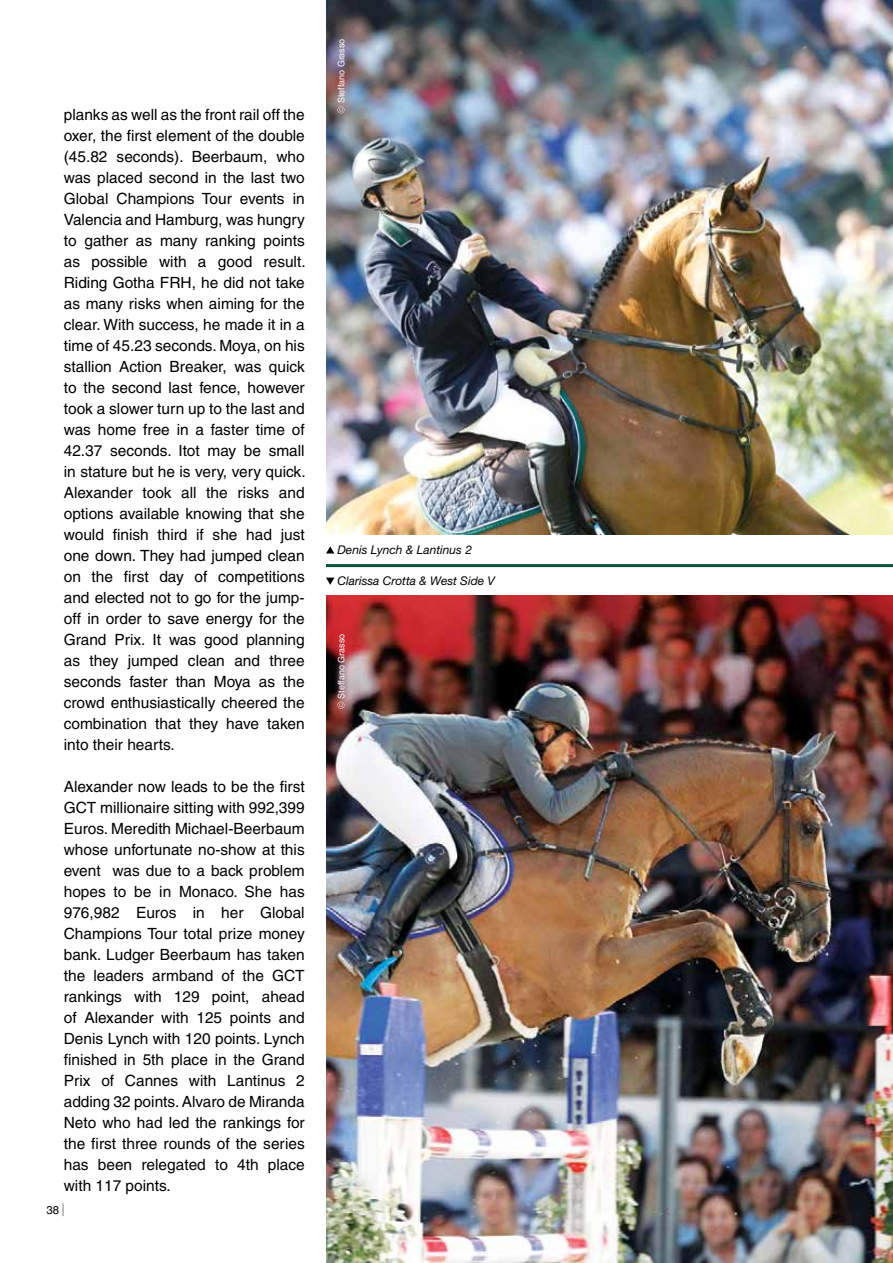
<style>
.page{position:relative;width:893px;height:1263px;background:#fff}
.page>*{position:absolute;margin:0;border:0;box-sizing:border-box;transform-origin:0 0}
.t1{font:15.45px/21px "Helvetica";color:#000;text-align:justify}
.t2{font:italic 12px "Helvetica Neue";color:#000}
.t3{font:11.4px "Helvetica";color:#000}
.t4{font:9px "Helvetica";color:#fff}
</style>
<div class="page">
<img style="left:326px;top:595px;width:567px;height:668px">
<img style="left:326px;top:0;width:567px;height:535px">
<hr style="left:326px;top:564px;width:567px;height:3px;background:#005335">
<svg style="left:326px;top:546px;width:8px;height:7px"></svg>
<svg style="left:326px;top:578px;width:8px;height:7px"></svg>
<svg style="left:62px;top:1203px;width:2px;height:13px"></svg>
<svg style="left:337px;top:106px;width:7px;height:7px"></svg>
<svg style="left:337px;top:702px;width:7px;height:7px"></svg>
<p class="t1" style="left:64px;top:104px;width:243px">planks as well as the front rail off the oxer, the first element of the double (45.82 seconds). Beerbaum, who was placed second in the last two Global Champions Tour events in Valencia and Hamburg, was hungry to gather as many ranking points as possible with a good result.<br>Riding Gotha FRH, he did not take as many risks when aiming for the clear. With success, he made it in a time of 45.23 seconds. Moya, on his stallion Action Breaker, was quick to the second last fence, however took a slower turn up to the last and was home free in a faster time of 42.37 seconds. Itot may be small in stature but he is very, very quick.<br>Alexander took all the risks and options available knowing that she would finish third if she had just one down. They had jumped clean on the first day of competitions and elected not to go for the jump&shy;off in order to save energy for the Grand Prix. It was good planning as they jumped clean and three seconds faster than Moya as the crowd enthusiastically cheered the combination that they have taken into their hearts.</p>
<p class="t1" style="left:64px;top:776px;width:242px">Alexander now leads to be the first GCT millionaire sitting with 992,399<br>Euros. Meredith Michael-Beerbaum whose unfortunate no-show at this event was due to a back problem hopes to be in Monaco. She has 976,982 Euros in her Global Champions Tour total prize money bank. Ludger Beerbaum has taken the leaders armband of the GCT rankings with 129 point, ahead of Alexander with 125 points and Denis Lynch with 120 points. Lynch finished in 5th place in the Grand Prix of Cannes with Lantinus 2 adding 32 points. Alvaro de Miranda Neto who had led the rankings for the first three rounds of the series has been relegated to 4th place with 117 points.</p>
<p class="t3" style="left:47px;top:1204px;width:14px">38</p>
<p class="t4" style="left:336px;top:103px;width:66px;rotate:-90deg">Steffano Grasso</p>
<p class="t2" style="left:337px;top:543px;width:136px">Denis Lynch &amp; Lantinus 2</p>
<p class="t2" style="left:337px;top:574px;width:159px">Clarissa Crotta &amp; West Side V</p>
<p class="t4" style="left:336px;top:698px;width:66px;rotate:-90deg">Steffano Grasso</p>
</div>
